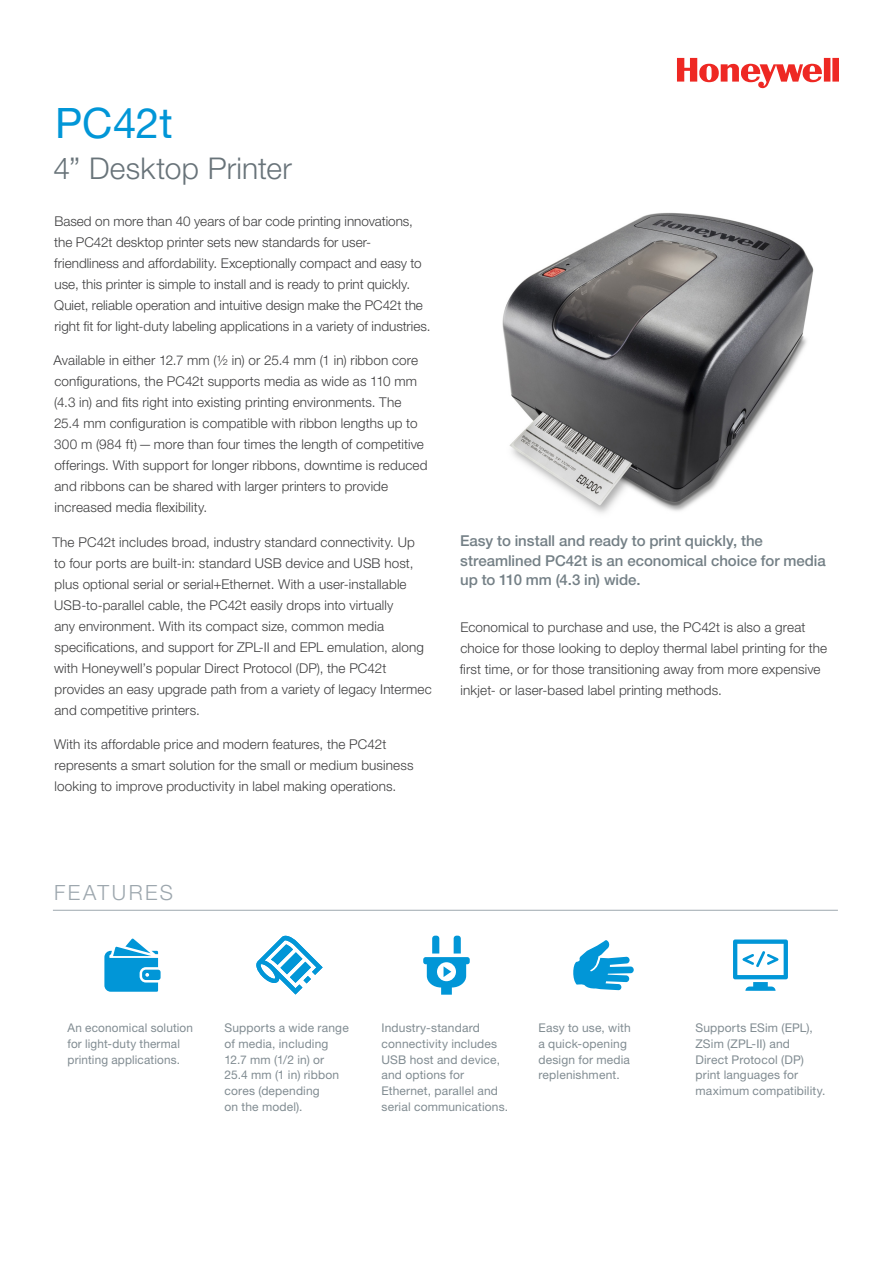
<style>
.page{position:relative;width:893px;height:1263px;background:#fff}
.page>*{position:absolute;margin:0;border:0;box-sizing:border-box;transform-origin:0 0}
.Title_1__28pt{font:42px "Helvetica Neue LT Std";color:#0196d7}
.Title_2__20pt{font:300 30px "Helvetica Neue LT Std";letter-spacing:.005em;color:#687379}
.Sidebar__Header{font:300 21px "Helvetica Neue LT Std";letter-spacing:.125em;color:#9da7ae}
.Product_Caption{font:500 15px/19.5px "Helvetica Neue LT Std";letter-spacing:-.005em;color:#748086}
.Body__9_14_pt{font:300 13.5px/21px "Helvetica Neue LT Std";letter-spacing:.01em;color:#3e3e3f}
.Datasheet_Sidebar__B{font:12px/15.8px "Helvetica Neue LT Std";letter-spacing:.015em;color:#818c92}
</style>
<div class="page">
<svg style="left:677px;top:58px;width:162px;height:30px"></svg>
<img style="left:502px;top:212px;width:312px;height:301px">
<hr style="left:53px;top:910px;width:785px;height:1px;background:#9da7ae">
<svg style="left:104px;top:938px;width:57px;height:54px"></svg>
<svg style="left:256px;top:935px;width:67px;height:59px"></svg>
<svg style="left:423px;top:936px;width:47px;height:59px"></svg>
<svg style="left:573px;top:940px;width:61px;height:50px"></svg>
<svg style="left:733px;top:939px;width:55px;height:52px"></svg>
<p class="Title_1__28pt" style="left:55px;top:98px;width:119px">PC42t</p>
<p class="Title_2__20pt" style="left:53px;top:150px;width:240px">4” Desktop Printer</p>
<p class="Body__9_14_pt" style="left:54px;top:210px;width:378px">Based on more than 40 years of bar code printing innovations, the PC42t desktop printer sets new standards for user&shy;friendliness and affordability. Exceptionally compact and easy to use, this printer is simple to install and is ready to print quickly.<br>Quiet, reliable operation and intuitive design make the PC42t the right fit for light-duty labeling applications in a variety of industries.</p>
<p class="Body__9_14_pt" style="left:54px;top:350px;width:375px">Available in either 12.7 mm (½ in) or 25.4 mm (1 in) ribbon core configurations, the PC42t supports media as wide as 110 mm (4.3 in) and fits right into existing printing environments. The 25.4 mm configuration is compatible with ribbon lengths up to 300 m (984 ft)—more than four times the length of competitive offerings. With support for longer ribbons, downtime is reduced and ribbons can be shared with larger printers to provide increased media flexibility.</p>
<p class="Body__9_14_pt" style="left:53px;top:531px;width:381px">The PC42t includes broad, industry standard connectivity. Up<br>to four ports are built-in: standard USB device and USB host, plus optional serial or serial+Ethernet. With a user-installable USB-to-parallel cable, the PC42t easily drops into virtually<br>any environment. With its compact size, common media specifications, and support for ZPL-II and EPL emulation, along with Honeywell’s popular Direct Protocol (DP), the PC42t provides an easy upgrade path from a variety of legacy Intermec and competitive printers.</p>
<p class="Body__9_14_pt" style="left:54px;top:734px;width:361px">With its affordable price and modern features, the PC42t represents a smart solution for the small or medium business looking to improve productivity in label making operations.</p>
<p class="Product_Caption" style="left:460px;top:531px;width:367px">Easy to install and ready to print quickly, the streamlined PC42t is an economical choice for media up to 110 mm (4.3 in) wide.</p>
<p class="Body__9_14_pt" style="left:460px;top:616px;width:369px">Economical to purchase and use, the PC42t is also a great choice for those looking to deploy thermal label printing for the first time, or for those transitioning away from more expensive inkjet- or laser-based label printing methods.</p>
<p class="Sidebar__Header" style="left:54px;top:880px;width:121px">FEATURES</p>
<p class="Datasheet_Sidebar__B" style="left:68px;top:1020px;width:127px">An economical solution for light-duty thermal printing applications.</p>
<p class="Datasheet_Sidebar__B" style="left:224px;top:1020px;width:126px">Supports a wide range of media, including<br>12.7 mm (1/2 in) or<br>25.4 mm (1 in) ribbon cores (depending<br>on the model).</p>
<p class="Datasheet_Sidebar__B" style="left:381px;top:1020px;width:128px">Industry-standard connectivity includes<br>USB host and device, and options for<br>Ethernet, parallel and serial communications.</p>
<p class="Datasheet_Sidebar__B" style="left:538px;top:1020px;width:94px">Easy to use, with a quick-opening design for media replenishment.</p>
<p class="Datasheet_Sidebar__B" style="left:695px;top:1020px;width:131px">Supports ESim (EPL),<br>ZSim (ZPL-II) and<br>Direct Protocol (DP) print languages for maximum compatibility.</p>
</div>
